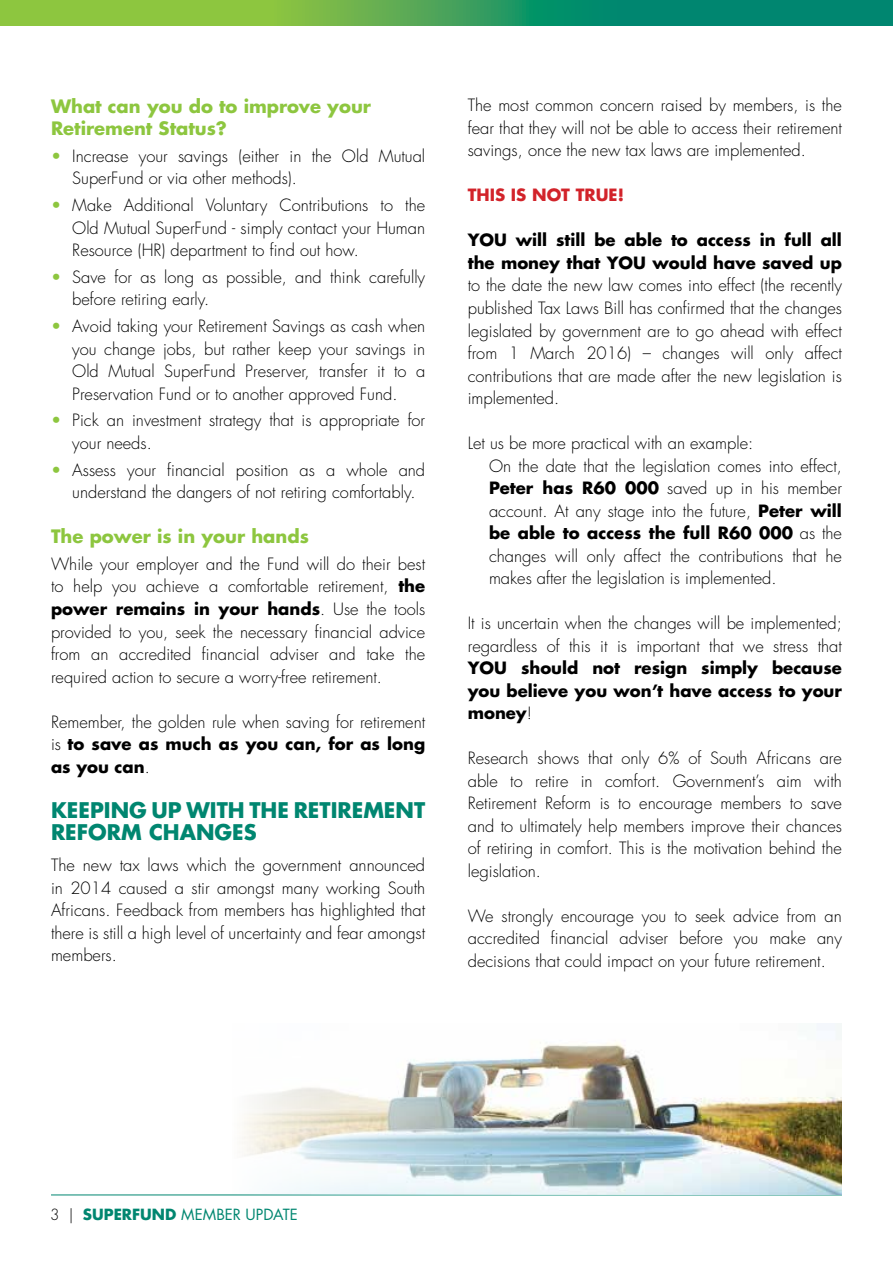
<style>
.page{position:relative;width:893px;height:1263px;background:#fff}
.page>*{position:absolute;margin:0;border:0;box-sizing:border-box;transform-origin:0 0}
.t1{font:700 21px/22.5px "Futura Std";color:#008670}
.t2{font:700 18px/22.5px "Futura Std";color:#8dc63f}
.t3{font:300 16.5px/22.5px "Futura Std";color:#000;text-align:justify}
.t4{font:700 16.5px/22.5px "Futura Std";color:#000}
.t5{font:700 16.5px "Futura Std";color:#d2232a}
.t6{font:15px "Futura Std";color:#008670}
.s1{color:#8dc63f}
.s2{font-weight:700}
.s3{font-weight:300}
.s4{font-weight:300;color:#000}
</style>
<div class="page">
<svg style="left:0;top:0;width:893px;height:26px;background:#44a558"></svg>
<hr style="left:51px;top:1194px;width:791px;height:1px;background:#008670">
<img style="left:206px;top:1023px;width:636px;height:172px">
<p class="t2" style="left:51px;top:94px;width:321px">What can you do to improve your<br>Retirement Status?</p>
<p class="t3" style="left:72px;top:145px;width:354px;text-indent:-21px"><span class="s1">•</span> Increase your savings (either in the Old Mutual<br>SuperFund or via other methods).</p>
<p class="t3" style="left:72px;top:194px;width:354px;text-indent:-21px"><span class="s1">•</span> Make Additional Voluntary Contributions to the Old Mutual SuperFund - simply contact your Human Resource (HR) department to find out how.</p>
<p class="t3" style="left:72px;top:266px;width:354px;text-indent:-21px"><span class="s1">•</span> Save for as long as possible, and think carefully before retiring early.</p>
<p class="t3" style="left:72px;top:315px;width:354px;text-indent:-21px"><span class="s1">•</span> Avoid taking your Retirement Savings as cash when you change jobs, but rather keep your savings in Old Mutual SuperFund Preserver, transfer it to a Preservation Fund or to another approved Fund.</p>
<p class="t3" style="left:72px;top:410px;width:354px;text-indent:-21px"><span class="s1">•</span> Pick an investment strategy that is appropriate for your needs.</p>
<p class="t3" style="left:72px;top:459px;width:354px;text-indent:-21px"><span class="s1">•</span> Assess your financial position as a whole and understand the dangers of not retiring comfortably.</p>
<p class="t2" style="left:51px;top:525px;width:259px">The power is in your hands</p>
<p class="t3" style="left:51px;top:553px;width:376px">While your employer and the Fund will do their best to help you achieve a comfortable retirement, <span class="s2">the power remains in your hands</span>. Use the tools provided to you, seek the necessary financial advice from an accredited financial adviser and take the required action to secure a worry-free retirement.</p>
<p class="t3" style="left:51px;top:711px;width:376px">Remember, the golden rule when saving for retirement is <span class="s2">to save as much as you can, for as long as you can</span>.</p>
<p class="t1" style="left:51px;top:798px;width:376px">KEEPING UP WITH THE RETIREMENT<br>REFORM CHANGES</p>
<p class="t3" style="left:51px;top:854px;width:376px">The new tax laws which the government announced in 2014 caused a stir amongst many working South Africans. Feedback from members has highlighted that there is still a high level of uncertainty and fear amongst members.</p>
<p class="t3" style="left:468px;top:95px;width:376px">The most common concern raised by members, is the fear that they will not be able to access their retirement savings, once the new tax laws are implemented.</p>
<p class="t5" style="left:468px;top:184px;width:158px">THIS IS NOT TRUE!</p>
<p class="t4" style="left:468px;top:229px;width:376px">YOU will still be able to access in full all the money that YOU would have saved up</p>
<p class="t3" style="left:468px;top:275px;width:376px">to the date the new law comes into effect (the recently published Tax Laws Bill has confirmed that the changes legislated by government are to go ahead with effect from 1 March 2016) – changes will only affect contributions that are made after the new legislation is implemented.</p>
<p class="t3" style="left:489px;top:432px;width:354px;text-align:left;text-indent:-21px">Let us be more practical with an example:<br>On the date that the legislation comes into effect, <span class="s2">Peter has R60 000</span> saved up in his member account. At any stage into the future, <span class="s2">Peter will be able to access the full R60 000</span> as the changes will only affect the contributions that he makes after the legislation is implemented.</p>
<p class="t3" style="left:468px;top:612px;width:376px">It is uncertain when the changes will be implemented; regardless of this it is important that we stress that</p>
<p class="t4" style="left:468px;top:656px;width:376px;text-align:justify">YOU should not resign simply because you believe you won’t have access to your money<span class="s3">!</span></p>
<p class="t3" style="left:468px;top:747px;width:376px">Research shows that only 6% of South Africans are able to retire in comfort. Government’s aim with Retirement Reform is to encourage members to save and to ultimately help members improve their chances of retiring in comfort. This is the motivation behind the legislation.</p>
<p class="t3" style="left:468px;top:905px;width:376px">We strongly encourage you to seek advice from an accredited financial adviser before you make any decisions that could impact on your future retirement.</p>
<p class="t6" style="left:50px;top:1205px;width:249px"><span class="s4">3 |</span> <span class="s2">SUPERFUND</span> MEMBER UPDATE</p>
</div>
